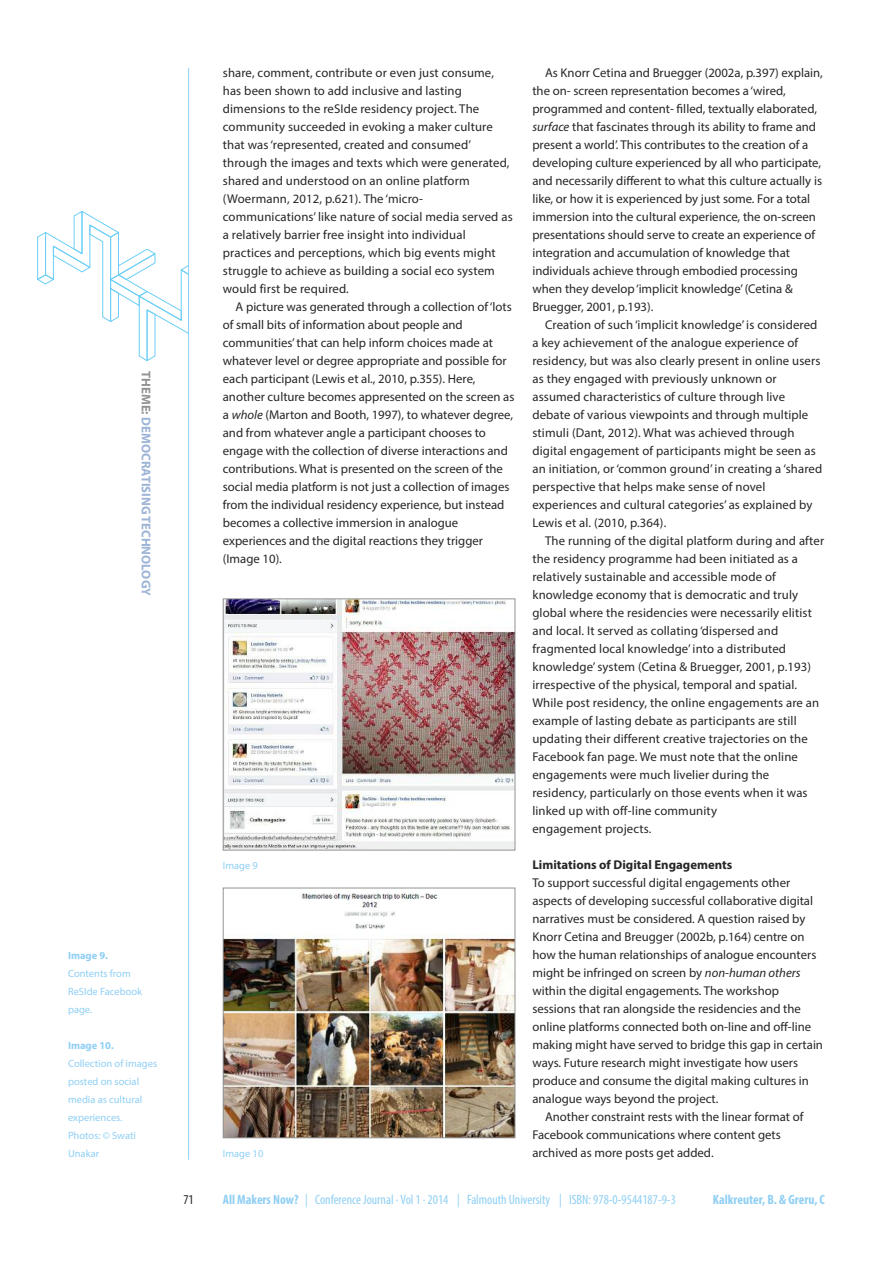
<style>
.page{position:relative;width:893px;height:1263px;background:#fff}
.page>*{position:absolute;margin:0;border:0;box-sizing:border-box;transform-origin:0 0}
.t1{font:condensed 13.5px "Myriad Pro";color:#8fcff5}
.t2{font:700 condensed 13.5px "Myriad Pro";color:#8fcff5}
.t3{font:condensed 13.5px "Myriad Pro";color:#272627}
.t4{font:12.75px/18px "Myriad Pro";color:#272627}
.t5{font:700 12.75px "Myriad Pro";color:#272627}
.t6{font:700 12.75px "Myriad Pro";color:#9db4d7}
.t7{font:10.5px/18px "Myriad Pro";color:#8fcff5}
.t8{font:700 10.5px "Myriad Pro";color:#8fcff5}
.s1{color:#939393}
.s2{font-style:italic}
.s3{font-weight:700}
.s4{font-style:italic;font-stretch:normal}
</style>
<div class="page">
<svg style="left:37px;top:211px;width:151px;height:151px"></svg>
<hr style="left:188px;top:68px;width:1px;height:1092px;background:#8fcff5">
<img style="left:225px;top:600px;width:288px;height:248px">
<div style="left:223px;top:598px;width:292px;height:252px;border:1px solid #939393"></div>
<img style="left:225px;top:893px;width:288px;height:243px">
<div style="left:223px;top:888px;width:292px;height:250px;border:1px solid #939393"></div>
<p class="t6" style="left:151px;top:371px;width:226px;rotate:90deg"><span class="s1">THEME:</span> DEMOCRATISING TECHNOLOGY</p>
<p class="t8" style="left:68px;top:952px;width:41px">Image 9.</p>
<p class="t7" style="left:68px;top:965px;width:76px">Contents from<br>ReSIde Facebook page.</p>
<p class="t8" style="left:68px;top:1042px;width:47px">Image 10.</p>
<p class="t7" style="left:68px;top:1055px;width:91px">Collection of images posted on social media as cultural experiences.<br>Photos: © Swati<br>Unakar</p>
<p class="t4" style="left:532px;top:65px;width:292px;text-indent:13px">As Knorr Cetina and Bruegger (2002a, p.397) explain, the on- screen representation becomes a ‘wired, programmed and content- filled, textually elaborated, <span class="s2">surface</span> that fascinates through its ability to frame and present a world’. This contributes to the creation of a developing culture experienced by all who participate, and necessarily different to what this culture actually is like, or how it is experienced by just some. For a total immersion into the cultural experience, the on-screen presentations should serve to create an experience of integration and accumulation of knowledge that individuals achieve through embodied processing when they develop‘implicit knowledge’(Cetina &amp; Bruegger, 2001, p.193).</p>
<p class="t4" style="left:532px;top:317px;width:291px;text-indent:13px">Creation of such ‘implicit knowledge’ is considered a key achievement of the analogue experience of residency, but was also clearly present in online users as they engaged with previously unknown or assumed characteristics of culture through live debate of various viewpoints and through multiple stimuli (Dant, 2012). What was achieved through digital engagement of participants might be seen as an initiation, or‘common ground’ in creating a ‘shared perspective that helps make sense of novel experiences and cultural categories’ as explained by Lewis et al. (2010, p.364).</p>
<p class="t4" style="left:532px;top:533px;width:293px;text-indent:13px">The running of the digital platform during and after the residency programme had been initiated as a relatively sustainable and accessible mode of knowledge economy that is democratic and truly global where the residencies were necessarily elitist and local. It served as collating ‘dispersed and fragmented local knowledge’ into a distributed knowledge’system (Cetina &amp; Bruegger, 2001, p.193) irrespective of the physical, temporal and spatial.<br>While post residency, the online engagements are an example of lasting debate as participants are still updating their different creative trajectories on the Facebook fan page. We must note that the online engagements were much livelier during the residency, particularly on those events when it was linked up with off-line community<br>engagement projects.</p>
<p class="t5" style="left:532px;top:860px;width:201px">Limitations of Digital Engagements</p>
<p class="t4" style="left:532px;top:875px;width:259px">To support successful digital engagements other</p>
<p class="t4" style="left:532px;top:893px;width:282px">aspects of developing successful collaborative digital</p>
<p class="t4" style="left:532px;top:911px;width:274px">narratives must be considered. A question raised by</p>
<p class="t4" style="left:532px;top:929px;width:274px">Knorr Cetina and Breugger (2002b, p.164) centre on</p>
<p class="t4" style="left:532px;top:947px;width:285px">how the human relationships of analogue encounters</p>
<p class="t4" style="left:532px;top:965px;width:270px">might be infringed on screen by <span class="s2">non-human others</span></p>
<p class="t4" style="left:532px;top:983px;width:248px">within the digital engagements. The workshop</p>
<p class="t4" style="left:532px;top:1001px;width:270px">sessions that ran alongside the residencies and the</p>
<p class="t4" style="left:532px;top:1019px;width:280px">online platforms connected both on-line and off-line</p>
<p class="t4" style="left:532px;top:1037px;width:292px">making might have served to bridge this gap in certain</p>
<p class="t4" style="left:532px;top:1055px;width:267px">ways. Future research might investigate how users</p>
<p class="t4" style="left:532px;top:1073px;width:278px">produce and consume the digital making cultures in</p>
<p class="t4" style="left:532px;top:1091px;width:188px">analogue ways beyond the project.</p>
<p class="t4" style="left:545px;top:1109px;width:260px">Another constraint rests with the linear format of</p>
<p class="t4" style="left:532px;top:1127px;width:250px">Facebook communications where content gets</p>
<p class="t4" style="left:532px;top:1145px;width:183px">archived as more posts get added.</p>
<p class="t4" style="left:223px;top:65px;width:291px">share, comment, contribute or even just consume, has been shown to add inclusive and lasting dimensions to the reSIde residency project. The community succeeded in evoking a maker culture that was‘represented, created and consumed’ through the images and texts which were generated, shared and understood on an online platform (Woermann, 2012, p.621). The ‘micro&shy;communications’ like nature of social media served as a relatively barrier free insight into individual practices and perceptions, which big events might struggle to achieve as building a social eco system would first be required.</p>
<p class="t4" style="left:223px;top:299px;width:293px;text-indent:13px">A picture was generated through a collection of‘lots of small bits of information about people and communities’that can help inform choices made at whatever level or degree appropriate and possible for each participant (Lewis et al., 2010, p.355). Here, another culture becomes appresented on the screen as a <span class="s2">whole</span> (Marton and Booth, 1997), to whatever degree, and from whatever angle a participant chooses to engage with the collection of diverse interactions and contributions. What is presented on the screen of the social media platform is not just a collection of images from the individual residency experience, but instead becomes a collective immersion in analogue experiences and the digital reactions they trigger (Image 10).</p>
<p class="t7" style="left:223px;top:857px;width:37px">Image 9</p>
<p class="t7" style="left:223px;top:1145px;width:42px">Image 10</p>
<p class="t1" style="left:223px;top:1195px;width:455px"><span class="s3">All Makers Now?</span> <span class="s4">|</span> Conference Journal . Vol 1 . 2014 <span class="s4">|</span> Falmouth University <span class="s4">|</span> ISBN: 978-0-9544187-9-3</p>
<p class="t3" style="left:183px;top:1195px;width:12px">71</p>
<p class="t2" style="left:713px;top:1195px;width:114px">Kalkreuter, B. &amp; Greru, C</p>
</div>
